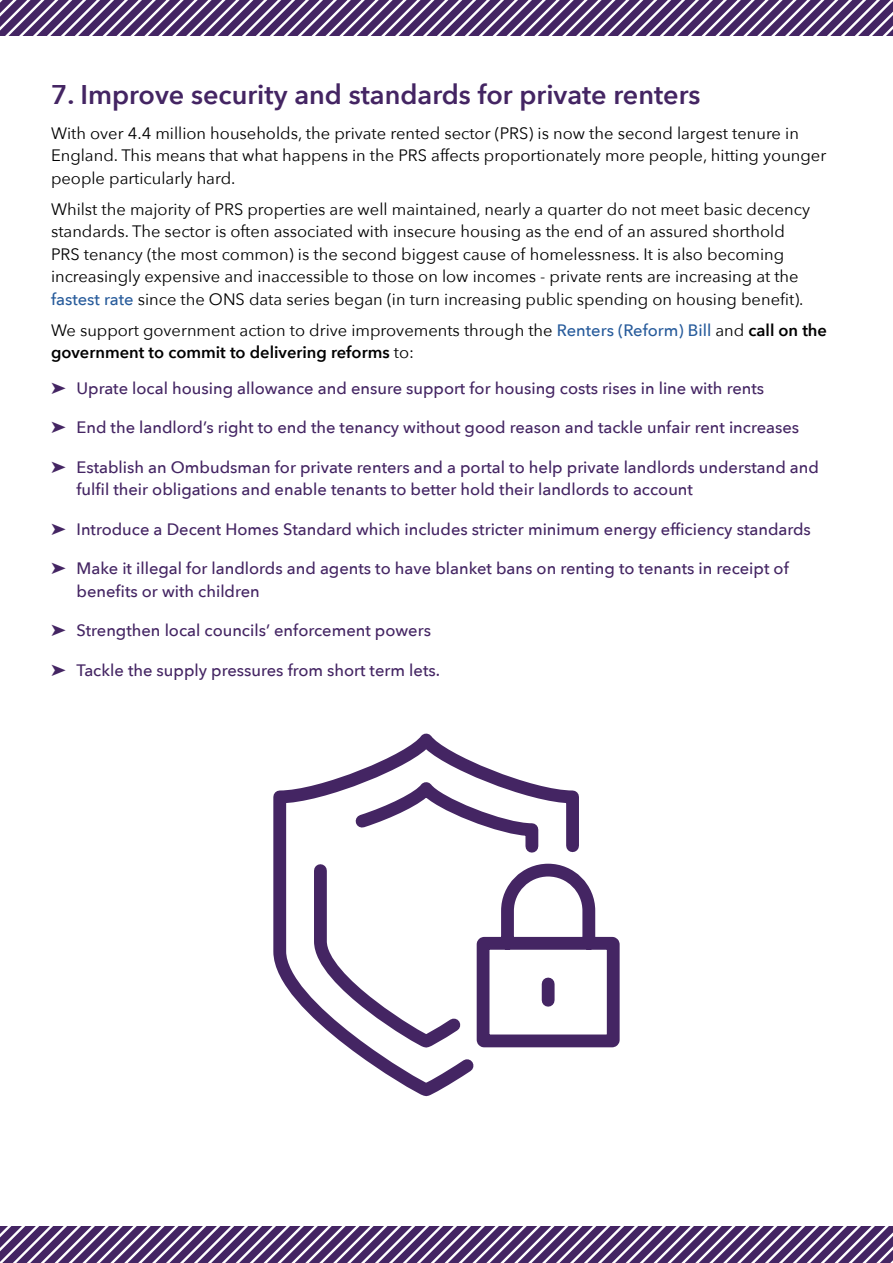
<style>
.page{position:relative;width:893px;height:1263px;background:#fff}
.page>*{position:absolute;margin:0;border:0;box-sizing:border-box;transform-origin:0 0}
.t1{font:600 27px "Avenir Next";color:#442563}
.t2{font:16.5px/22.5px "Avenir Next";color:#000}
.t3{font:500 16.5px/22.5px "Avenir Next";color:#442563}
.s1{font-weight:500;color:#275b9b}
.s2{font-weight:600}
</style>
<div class="page">
<svg style="left:0;top:1226px;width:893px;height:37px"></svg>
<svg style="left:0;top:0;width:893px;height:36px"></svg>
<svg style="left:273px;top:733px;width:347px;height:364px"></svg>
<h1 class="t1" style="left:51px;top:71px;width:651px">7. Improve security and standards for private renters</h1>
<p class="t2" style="left:51px;top:121px;width:777px">With over 4.4 million households, the private rented sector (PRS) is now the second largest tenure in<br>England. This means that what happens in the PRS affects proportionately more people, hitting younger people particularly hard.</p>
<p class="t2" style="left:51px;top:197px;width:760px">Whilst the majority of PRS properties are well maintained, nearly a quarter do not meet basic decency standards. The sector is often associated with insecure housing as the end of an assured shorthold PRS tenancy (the most common) is the second biggest cause of homelessness. It is also becoming increasingly expensive and inaccessible to those on low incomes - private rents are increasing at the <span class="s1">fastest rate</span> since the ONS data series began (in turn increasing public spending on housing benefit).</p>
<p class="t2" style="left:51px;top:318px;width:777px">We support government action to drive improvements through the <span class="s1">Renters (Reform) Bill</span> and <span class="s2">call on the government to commit to delivering reforms</span> to:</p>
<p class="t3" style="left:51px;top:376px;width:715px">➤ Uprate local housing allowance and ensure support for housing costs rises in line with rents</p>
<p class="t3" style="left:51px;top:416px;width:750px">➤ End the landlord’s right to end the tenancy without good reason and tackle unfair rent increases</p>
<p class="t3" style="left:77px;top:455px;width:744px;text-indent:-26px">➤ Establish an Ombudsman for private renters and a portal to help private landlords understand and fulfil their obligations and enable tenants to better hold their landlords to account</p>
<p class="t3" style="left:51px;top:517px;width:761px">➤ Introduce a Decent Homes Standard which includes stricter minimum energy efficiency standards</p>
<p class="t3" style="left:77px;top:557px;width:714px;text-indent:-26px">➤ Make it illegal for landlords and agents to have blanket bans on renting to tenants in receipt of benefits or with children</p>
<p class="t3" style="left:51px;top:619px;width:381px">➤ Strengthen local councils’ enforcement powers</p>
<p class="t3" style="left:51px;top:658px;width:391px">➤ Tackle the supply pressures from short term lets.</p>
</div>
